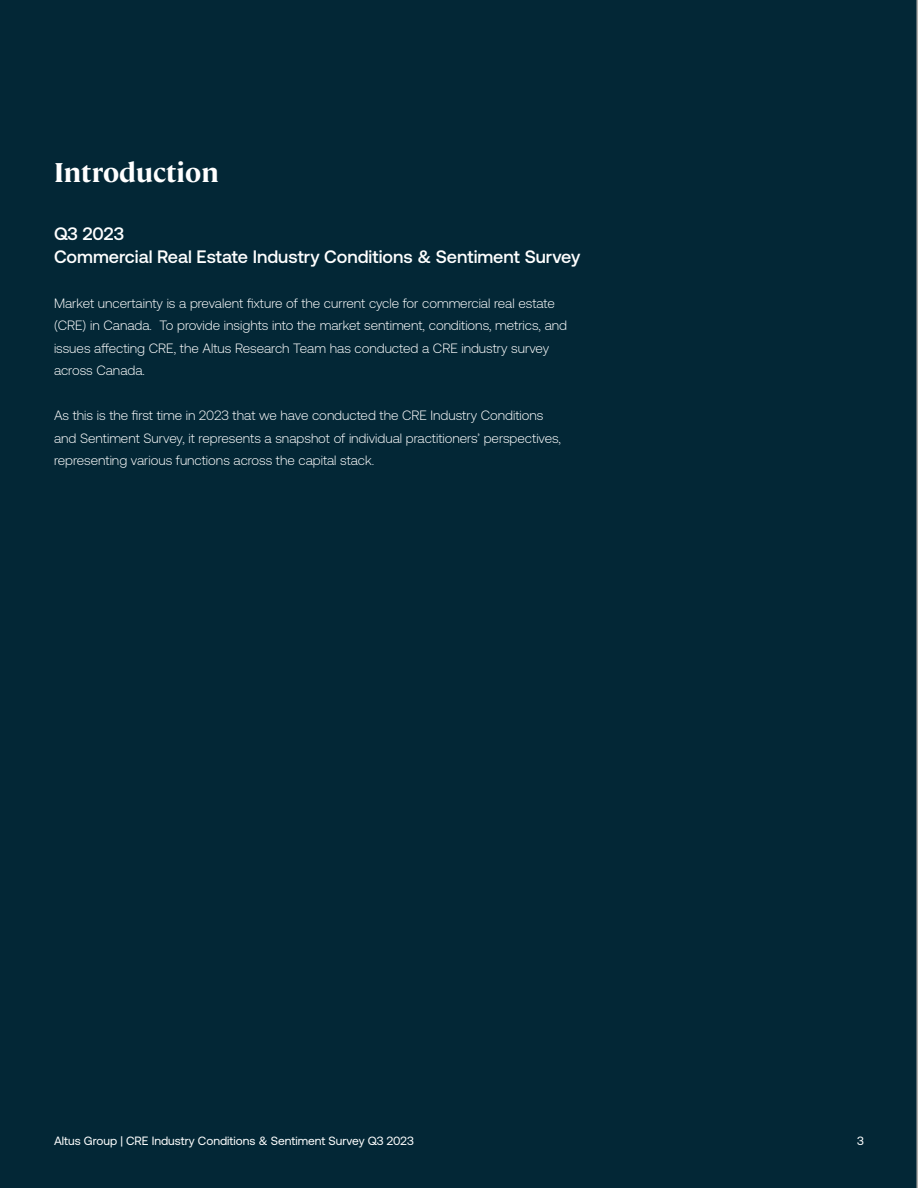
<style>
.page{position:relative;width:918px;height:1188px;background:#032736}
.page>*{position:absolute;margin:0;border:0;box-sizing:border-box;transform-origin:0 0}
.t1{font:700 27px "Cambon";color:#fff}
.t2{font:500 18px "Aeonik";color:#fff}
.t3{font:300 13.5px/22.5px "Aeonik";color:#fff}
.t4{font:12px "Aeonik";color:#fff}
</style>
<div class="page">
<p class="t1" style="left:54px;top:153px;width:166px">Introduction</p>
<p class="t2" style="left:54px;top:224px;width:72px">Q3 2023</p>
<p class="t2" style="left:54px;top:247px;width:528px">Commercial Real Estate Industry Conditions &amp; Sentiment Survey</p>
<p class="t3" style="left:54px;top:292px;width:515px">Market uncertainty is a prevalent fixture of the current cycle for commercial real estate (CRE) in Canada. To provide insights into the market sentiment, conditions, metrics, and issues affecting CRE, the Altus Research Team has conducted a CRE industry survey across Canada.</p>
<p class="t3" style="left:54px;top:404px;width:509px">As this is the first time in 2023 that we have conducted the CRE Industry Conditions and Sentiment Survey, it represents a snapshot of individual practitioners’ perspectives, representing various functions across the capital stack.</p>
<p class="t4" style="left:54px;top:1134px;width:361px">Altus Group | CRE Industry Conditions &amp; Sentiment Survey Q3 2023</p>
<p class="t4" style="left:857px;top:1134px;width:8px">3</p>
</div>
